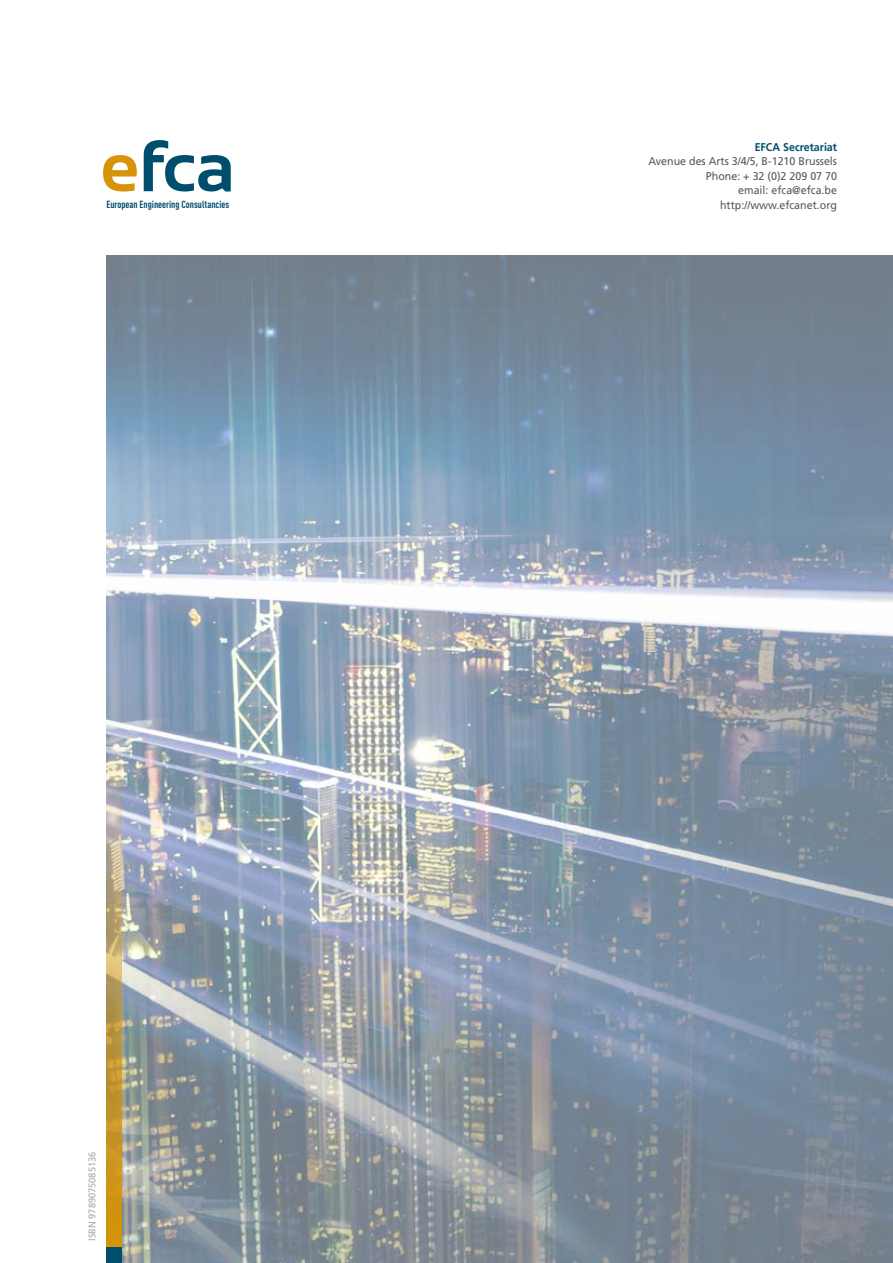
<style>
.page{position:relative;width:893px;height:1263px;background:#fff}
.page>*{position:absolute;margin:0;border:0;box-sizing:border-box;transform-origin:0 0}
.t1{font:11.25px/14.4px "Frutiger LT Std";color:#58595b;text-align:right;scale:.95 1}
.t2{font:700 11.25px "Frutiger LT Std";color:#004e6e;scale:.95 1}
.t3{font:700 10.2px "DIN Cond";color:#004e6e}
.t4{font:9.75px "Frutiger LT Std";color:#a7a9ac;scale:.95 1}
</style>
<div class="page">
<svg style="left:144px;top:140px;width:87px;height:51px"></svg>
<svg style="left:103px;top:155px;width:34px;height:36px"></svg>
<img style="left:106px;top:255px;width:787px;height:1008px">
<svg style="left:106px;top:733px;width:16px;height:514px;background:#c2a461"></svg>
<div style="left:106px;top:1247px;width:16px;height:16px;background:#004e6e"></div>
<p class="t2" style="left:755px;top:140px;width:88px">EFCA Secretariat</p>
<p class="t1" style="left:648px;top:154px;width:200px">Avenue des Arts 3/4/5, B-1210 Brussels<br>Phone: + 32 (0)2 209 07 70<br>email: efca@efca.be</p>
<p class="t3" style="left:106px;top:198px;width:125px">European Engineering Consultancies</p>
<p class="t1" style="left:720px;top:198px;width:125px">http://www.efcanet.org</p>
<p class="t4" style="left:86px;top:1241px;width:95px;rotate:-90deg">ISBN 9789075085136</p>
</div>
